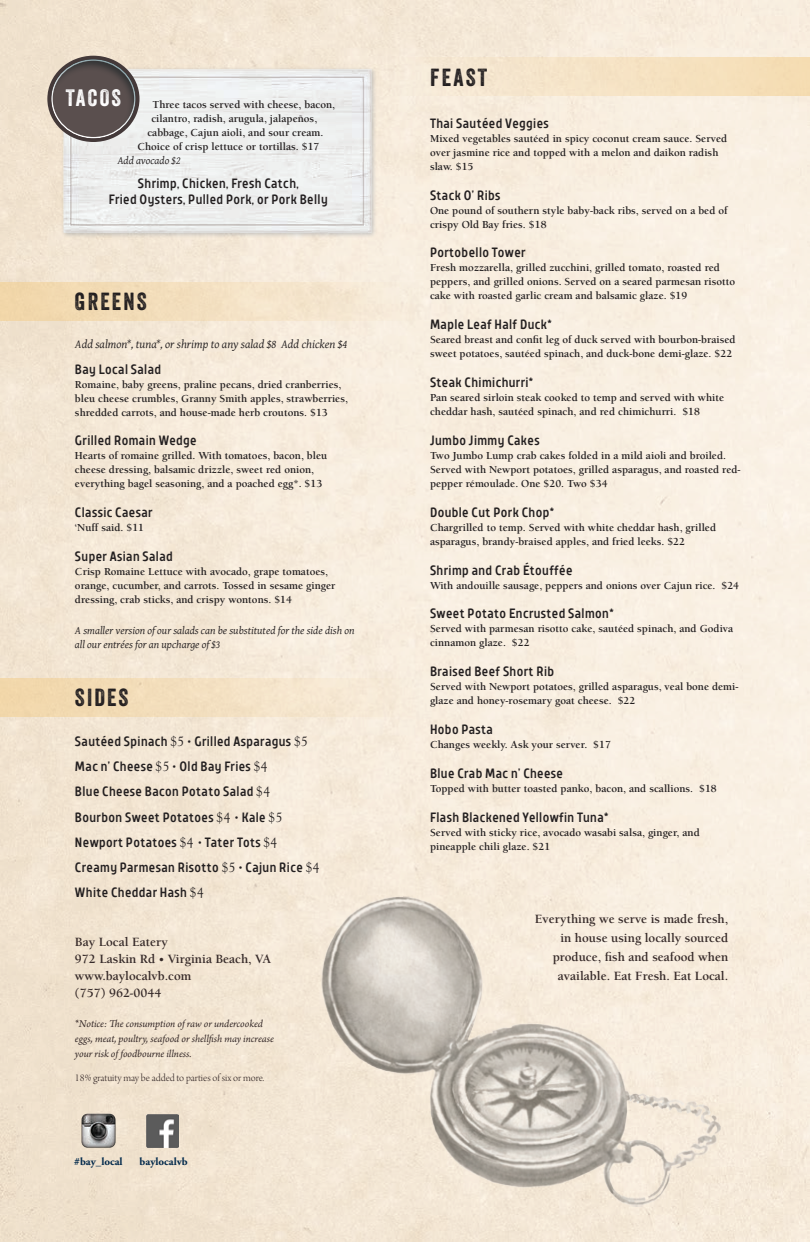
<style>
.page{position:relative;width:810px;height:1242px;background:#fff}
.page>*{position:absolute;margin:0;border:0;box-sizing:border-box;transform-origin:0 0}
.t1{font:24px "Veneer";letter-spacing:.09em;color:#231f20}
.t2{font:23px "Veneer";letter-spacing:.09em;color:#fff}
.t3{font:500 13.5px/25.2px "TT Teds";letter-spacing:.03em;color:#231f20;text-align:center}
.t4{font:700 13px/17px "Berkeley Std";color:#362a29}
.t5{font:italic 12px "Temporarium";color:#231f20}
.t6{font:700 11px/14px "Berkeley Std";color:#231f20}
.t7{font:italic 11px/15px "Arno Pro";letter-spacing:-.005em;color:#362a29}
.t8{font:italic 11px/14px "Temporarium";color:#231f20}
.t9{font:11px "Arno Pro Light Display";color:#362a29}
.t10{font:700 11px "Adobe Garamond Pro";color:#00284b}
.s1{font-size:10px}
.s2{font-family:"Goudy Old Style BT";font-weight:400}
.s3{font-size:11px}
</style>
<div class="page">
<div style="left:0;top:0;width:810px;height:1242px;background:linear-gradient(to right,#f1e4d0,#faf2e5)"></div>
<img style="left:80px;top:1113px;width:37px;height:36px">
<img style="left:146px;top:1115px;width:33px;height:33px">
<img style="left:301px;top:895px;width:423px;height:313px">
<img style="left:47px;top:58px;width:340px;height:185px">
<svg style="left:47px;top:56px;width:93px;height:86px"></svg>
<div style="left:51px;top:59px;width:86px;height:81px;background:#003743;opacity:.45"></div>
<div style="left:387px;top:57px;width:423px;height:39px;background:linear-gradient(to right,#f6eada,#f5dcb2)"></div>
<div style="left:0;top:282px;width:420px;height:39px;background:linear-gradient(to right,#f1d5a7,#f7ecdd)"></div>
<div style="left:0;top:678px;width:420px;height:39px;background:linear-gradient(to right,#f1d5a7,#f7ecdd)"></div>
<h2 class="t2" style="left:66px;top:84px;width:57px">TACOS</h2>
<p class="t6" style="left:152px;top:97px;width:184px">Three tacos served with cheese, bacon,</p>
<p class="t6" style="left:151px;top:111px;width:167px">cilantro, radish, arugula, jalapeños,</p>
<p class="t6" style="left:147px;top:125px;width:178px">cabbage, Cajun aioli, and sour cream.</p>
<p class="t6" style="left:137px;top:139px;width:184px">Choice of crisp lettuce or tortillas. $17</p>
<p class="t8" style="left:117px;top:152px;width:65px">Add avocado $2</p>
<p class="t3" style="left:109px;top:176px;width:220px;line-height:16px">Shrimp, Chicken, Fresh Catch,<br>Fried Oysters, Pulled Pork, or Pork Belly</p>
<h1 class="t1" style="left:75px;top:287px;width:73px">GREENS</h1>
<p class="t5" style="left:75px;top:335px;width:274px">Add salmon<span class="s1">*</span>, tuna<span class="s1">*</span>, or shrimp to any salad $8 Add chicken $4</p>
<p class="t3" style="left:75px;top:357px;width:88px">Bay Local Salad</p>
<p class="t6" style="left:75px;top:377px;width:275px">Romaine, baby greens, praline pecans, dried cranberries, bleu cheese crumbles, Granny Smith apples, strawberries, shredded carrots, and house-made herb croutons. $13</p>
<p class="t3" style="left:75px;top:428px;width:123px">Grilled Romain Wedge</p>
<p class="t6" style="left:75px;top:449px;width:254px">Hearts of romaine grilled. With tomatoes, bacon, bleu cheese dressing, balsamic drizzle, sweet red onion, everything bagel seasoning, and a poached egg*. $13</p>
<p class="t3" style="left:75px;top:500px;width:79px">Classic Caesar</p>
<p class="t6" style="left:75px;top:521px;width:71px">‘Nuff said. $11</p>
<p class="t3" style="left:75px;top:544px;width:99px">Super Asian Salad</p>
<p class="t6" style="left:75px;top:565px;width:262px">Crisp Romaine Lettuce with avocado, grape tomatoes, orange, cucumber, and carrots. Tossed in sesame ginger dressing, crab sticks, and crispy wontons. $14</p>
<p class="t8" style="left:75px;top:623px;width:281px">A smaller version of our salads can be substituted for the side dish on all our entrées for an upcharge of $3</p>
<h1 class="t1" style="left:75px;top:683px;width:55px">SIDES</h1>
<p class="t3" style="left:75px;top:729px;width:246px;text-align:left">Sautéed Spinach <span class="s2">$5</span> • Grilled Asparagus <span class="s2">$5<br></span>Mac n’ Cheese <span class="s2">$5</span> • Old Bay Fries <span class="s2">$4<br></span>Blue Cheese Bacon Potato Salad <span class="s2">$4<br></span>Bourbon Sweet Potatoes <span class="s2">$4</span> • Kale <span class="s2">$5<br></span>Newport Potatoes <span class="s2">$4</span> • Tater Tots <span class="s2">$4<br></span>Creamy Parmesan Risotto <span class="s2">$5</span> • Cajun Rice <span class="s2">$4<br></span>White Cheddar Hash <span class="s2">$4</span></p>
<p class="t4" style="left:75px;top:934px;width:198px">Bay Local Eatery<br>972 Laskin Rd <span class="s3">•</span> Virginia Beach, VA www.baylocalvb.com<br>(757) 962-0044</p>
<p class="t7" style="left:75px;top:1017px;width:200px">*Notice: The consumption of raw or undercooked eggs, meat, poultry, seafood or shellfish may increase your risk of foodbourne illness.</p>
<p class="t9" style="left:75px;top:1072px;width:191px">18% gratuity may be added to parties of six or more.</p>
<p class="t10" style="left:74px;top:1155px;width:50px">#bay_local</p>
<p class="t10" style="left:140px;top:1155px;width:50px">baylocalvb</p>
<h1 class="t1" style="left:430px;top:62px;width:59px">FEAST</h1>
<p class="t3" style="left:430px;top:111px;width:120px">Thai Sautéed Veggies</p>
<p class="t6" style="left:430px;top:131px;width:299px">Mixed vegetables sautéed in spicy coconut cream sauce. Served over jasmine rice and topped with a melon and daikon radish slaw. $15</p>
<p class="t3" style="left:430px;top:183px;width:72px">Stack O’ Ribs</p>
<p class="t6" style="left:430px;top:203px;width:299px">One pound of southern style baby-back ribs, served on a bed of crispy Old Bay fries. $18</p>
<p class="t3" style="left:430px;top:240px;width:97px">Portobello Tower</p>
<p class="t6" style="left:430px;top:261px;width:307px">Fresh mozzarella, grilled zucchini, grilled tomato, roasted red peppers, and grilled onions. Served on a seared parmesan risotto cake with roasted garlic cream and balsamic glaze. $19</p>
<p class="t3" style="left:430px;top:312px;width:123px">Maple Leaf Half Duck*</p>
<p class="t6" style="left:430px;top:333px;width:307px">Seared breast and confit leg of duck served with bourbon-braised sweet potatoes, sautéed spinach, and duck-bone demi-glaze. $22</p>
<p class="t3" style="left:430px;top:370px;width:105px">Steak Chimichurri*</p>
<p class="t6" style="left:430px;top:391px;width:296px">Pan seared sirloin steak cooked to temp and served with white cheddar hash, sautéed spinach, and red chimichurri. $18</p>
<p class="t3" style="left:430px;top:428px;width:111px">Jumbo Jimmy Cakes</p>
<p class="t6" style="left:430px;top:449px;width:312px">Two Jumbo Lump crab cakes folded in a mild aioli and broiled.<br>Served with Newport potatoes, grilled asparagus, and roasted red&shy;pepper rémoulade. One $20. Two $34</p>
<p class="t3" style="left:430px;top:500px;width:126px">Double Cut Pork Chop*</p>
<p class="t6" style="left:430px;top:520px;width:288px">Chargrilled to temp. Served with white cheddar hash, grilled asparagus, brandy-braised apples, and fried leeks. $22</p>
<p class="t3" style="left:430px;top:558px;width:144px">Shrimp and Crab Étouffée</p>
<p class="t6" style="left:430px;top:578px;width:311px">With andouille sausage, peppers and onions over Cajun rice. $24</p>
<p class="t3" style="left:430px;top:601px;width:185px">Sweet Potato Encrusted Salmon*</p>
<p class="t6" style="left:430px;top:622px;width:305px">Served with parmesan risotto cake, sautéed spinach, and Godiva cinnamon glaze. $22</p>
<p class="t3" style="left:430px;top:659px;width:126px">Braised Beef Short Rib</p>
<p class="t6" style="left:430px;top:680px;width:310px">Served with Newport potatoes, grilled asparagus, veal bone demi&shy;glaze and honey-rosemary goat cheese. $22</p>
<p class="t3" style="left:430px;top:717px;width:64px">Hobo Pasta</p>
<p class="t6" style="left:430px;top:738px;width:182px">Changes weekly. Ask your server. $17</p>
<p class="t3" style="left:430px;top:761px;width:135px">Blue Crab Mac n’ Cheese</p>
<p class="t6" style="left:430px;top:782px;width:288px">Topped with butter toasted panko, bacon, and scallions. $18</p>
<p class="t3" style="left:430px;top:805px;width:180px">Flash Blackened Yellowfin Tuna*</p>
<p class="t6" style="left:430px;top:826px;width:271px">Served with sticky rice, avocado wasabi salsa, ginger, and pineapple chili glaze. $21</p>
<p class="t4" style="left:535px;top:910px;width:195px;line-height:19px;text-align:right">Everything we serve is made fresh, in house using locally sourced produce, fish and seafood when available. Eat Fresh. Eat Local.</p>
</div>
